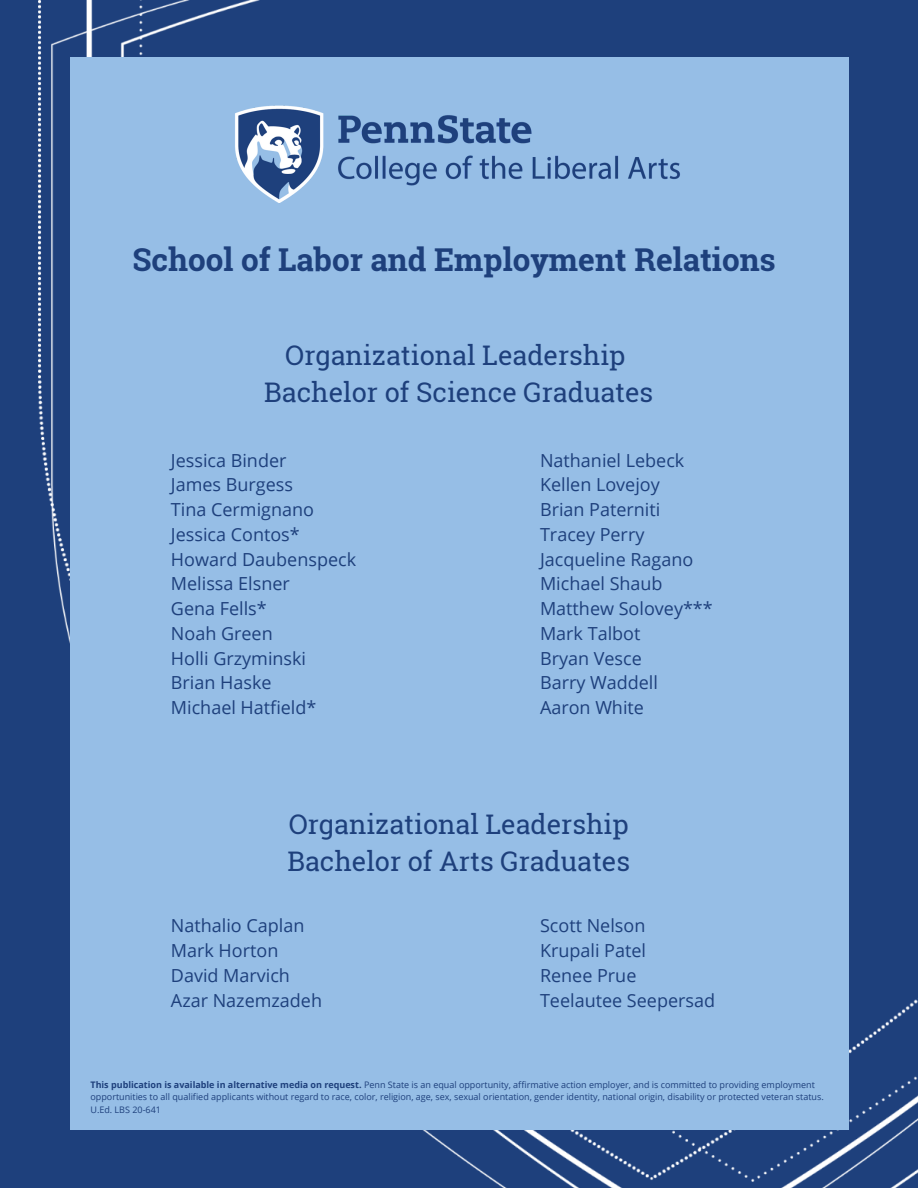
<style>
.page{position:relative;width:918px;height:1188px;background:#1e407c}
.page>*{position:absolute;margin:0;border:0;box-sizing:border-box;transform-origin:0 0}
.t1{font:700 31.5px "Roboto Slab";color:#1e407c}
.t2{font:27px/37.2px "Roboto Slab";color:#1e407c;text-align:center}
.t3{font:18px/24.8px "Open Sans";color:#1e407c}
.t4{font:9px/12.3px "Open Sans";color:#1e407c}
.s1{font-weight:700}
</style>
<div class="page">
<img style="left:39px;top:0;width:879px;height:1188px">
<div style="left:70px;top:57px;width:779px;height:1073px;background:#96bee6"></div>
<img style="left:235px;top:105px;width:445px;height:98px">
<h1 class="t1" style="left:132px;top:238px;width:645px">School of Labor and Employment Relations</h1>
<h2 class="t2" style="left:264px;top:336px;width:391px">Organizational Leadership<br>Bachelor of Science Graduates</h2>
<p class="t3" style="left:171px;top:447px;width:187px">Jessica Binder<br>James Burgess<br>Tina Cermignano<br>Jessica Contos*<br>Howard Daubenspeck<br>Melissa Elsner<br>Gena Fells*<br>Noah Green<br>Holli Grzyminski<br>Brian Haske<br>Michael Hatfield*</p>
<p class="t3" style="left:540px;top:447px;width:174px">Nathaniel Lebeck<br>Kellen Lovejoy<br>Brian Paterniti<br>Tracey Perry<br>Jacqueline Ragano<br>Michael Shaub<br>Matthew Solovey***<br>Mark Talbot<br>Bryan Vesce<br>Barry Waddell<br>Aaron White</p>
<h2 class="t2" style="left:287px;top:804px;width:344px;text-align:left">Organizational Leadership<br>Bachelor of Arts Graduates</h2>
<p class="t3" style="left:171px;top:913px;width:153px">Nathalio Caplan<br>Mark Horton<br>David Marvich<br>Azar Nazemzadeh</p>
<p class="t3" style="left:540px;top:913px;width:177px">Scott Nelson<br>Krupali Patel<br>Renee Prue<br>Teelautee Seepersad</p>
<p class="t4" style="left:90px;top:1078px;width:735px"><span class="s1">This publication is available in alternative media on request.</span> Penn State is an equal opportunity, affirmative action employer, and is committed to providing employment opportunities to all qualified applicants without regard to race, color, religion, age, sex, sexual orientation, gender identity, national origin, disability or protected veteran status.<br>U.Ed. LBS 20-641</p>
</div>
